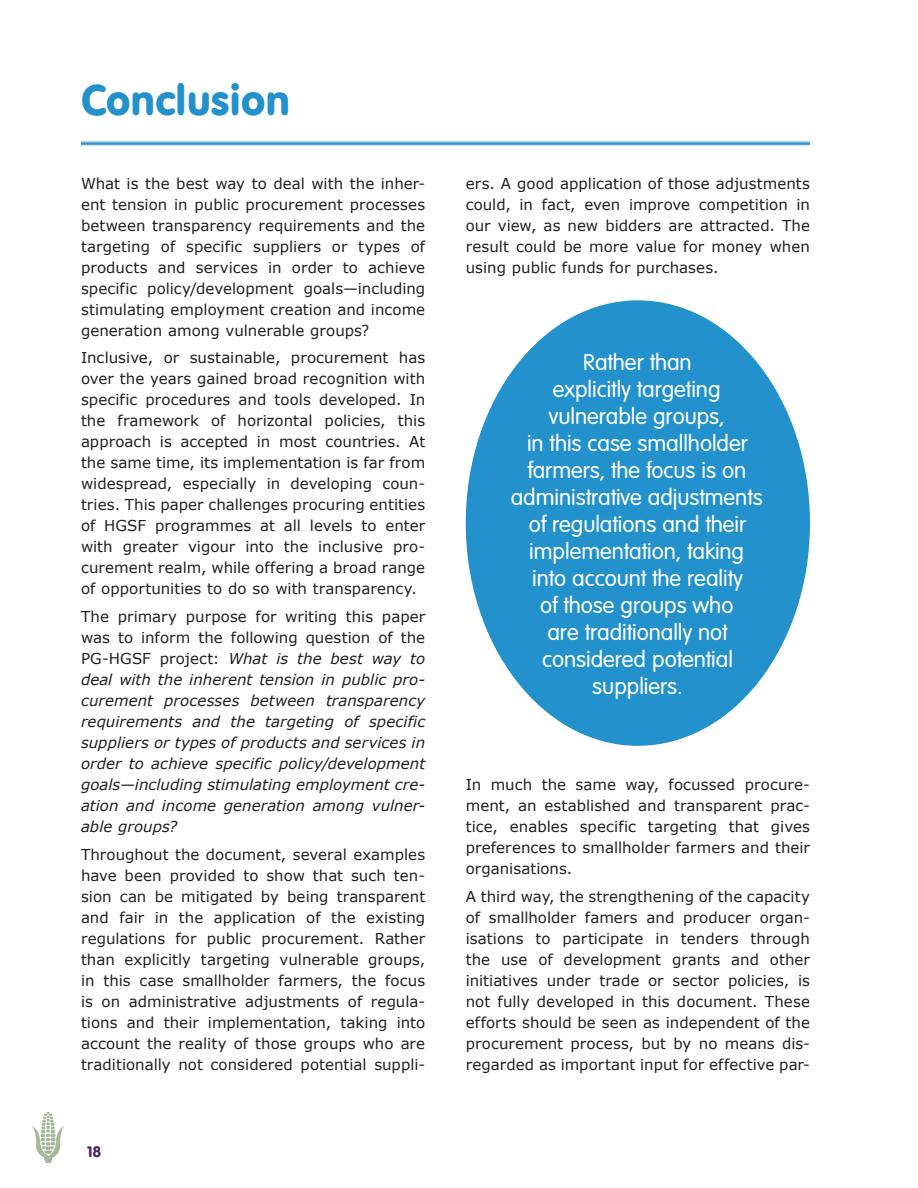
<style>
.page{position:relative;width:918px;height:1188px;background:#fff}
.page>*{position:absolute;margin:0;border:0;box-sizing:border-box;transform-origin:0 0}
.t1{font:42px "VAG Rounded BT";color:#2291cc}
.t2{font:22.5px/27px "VAG Rounded Lt";color:#fff;text-align:center}
.t3{font:15px/21px "Verdana";letter-spacing:.005em;color:#231f20;text-align:justify}
.t4{font:italic 15px/21px "Verdana";color:#231f20;text-align:justify}
.t5{font:15px "VAG Rounded BT";color:#4d2464}
.s1{font-style:normal}
</style>
<div class="page">
<img style="left:33px;top:1113px;width:30px;height:50px">
<hr style="left:81px;top:142px;width:729px;height:1px;background:#2291cc">
<hr style="left:81px;top:143px;width:729px;height:1px;background:#2291cc">
<hr style="left:81px;top:144px;width:729px;height:1px;background:#2291cc">
<div style="left:466px;top:300px;width:344px;height:446px;background:#2291cc;border-radius:50%"></div>
<h1 class="t1" style="left:81px;top:73px;width:211px">Conclusion</h1>
<p class="t3" style="left:81px;top:172px;width:346px">What is the best way to deal with the inher&shy;ent tension in public procurement processes between transparency requirements and the targeting of specific suppliers or types of products and services in order to achieve specific policy/development goals—including stimulating employment creation and income generation among vulnerable groups?</p>
<p class="t3" style="left:81px;top:347px;width:346px">Inclusive, or sustainable, procurement has over the years gained broad recognition with specific procedures and tools developed. In the framework of horizontal policies, this approach is accepted in most countries. At the same time, its implementation is far from widespread, especially in developing coun&shy;tries. This paper challenges procuring entities of HGSF programmes at all levels to enter with greater vigour into the inclusive pro&shy;curement realm, while offering a broad range of opportunities to do so with transparency.</p>
<p class="t4" style="left:81px;top:606px;width:346px"><span class="s1">The primary purpose for writing this paper was to inform the following question of the PG-HGSF project:</span> What is the best way to deal with the inherent tension in public pro&shy;curement processes between transparency requirements and the targeting of specific suppliers or types of products and services in order to achieve specific policy/development goals—including stimulating employment cre&shy;ation and income generation among vulner&shy;able groups?</p>
<p class="t3" style="left:81px;top:843px;width:346px">Throughout the document, several examples have been provided to show that such ten&shy;sion can be mitigated by being transparent and fair in the application of the existing regulations for public procurement. Rather than explicitly targeting vulnerable groups, in this case smallholder farmers, the focus is on administrative adjustments of regula&shy;tions and their implementation, taking into account the reality of those groups who are traditionally not considered potential suppli-</p>
<p class="t5" style="left:88px;top:1142px;width:15px">18</p>
<p class="t3" style="left:466px;top:172px;width:346px">ers. A good application of those adjustments could, in fact, even improve competition in our view, as new bidders are attracted. The result could be more value for money when using public funds for purchases.</p>
<p class="t2" style="left:511px;top:348px;width:253px">Rather than<br>explicitly targeting vulnerable groups,<br>in this case smallholder farmers, the focus is on administrative adjustments of regulations and their implementation, taking into account the reality<br>of those groups who<br>are traditionally not considered potential suppliers.</p>
<p class="t3" style="left:466px;top:774px;width:346px">In much the same way, focussed procure&shy;ment, an established and transparent prac&shy;tice, enables specific targeting that gives preferences to smallholder farmers and their organisations.</p>
<p class="t3" style="left:466px;top:885px;width:346px">A third way, the strengthening of the capacity of smallholder famers and producer organ&shy;isations to participate in tenders through the use of development grants and other initiatives under trade or sector policies, is not fully developed in this document. These efforts should be seen as independent of the procurement process, but by no means dis&shy;regarded as important input for effective par-</p>
</div>
